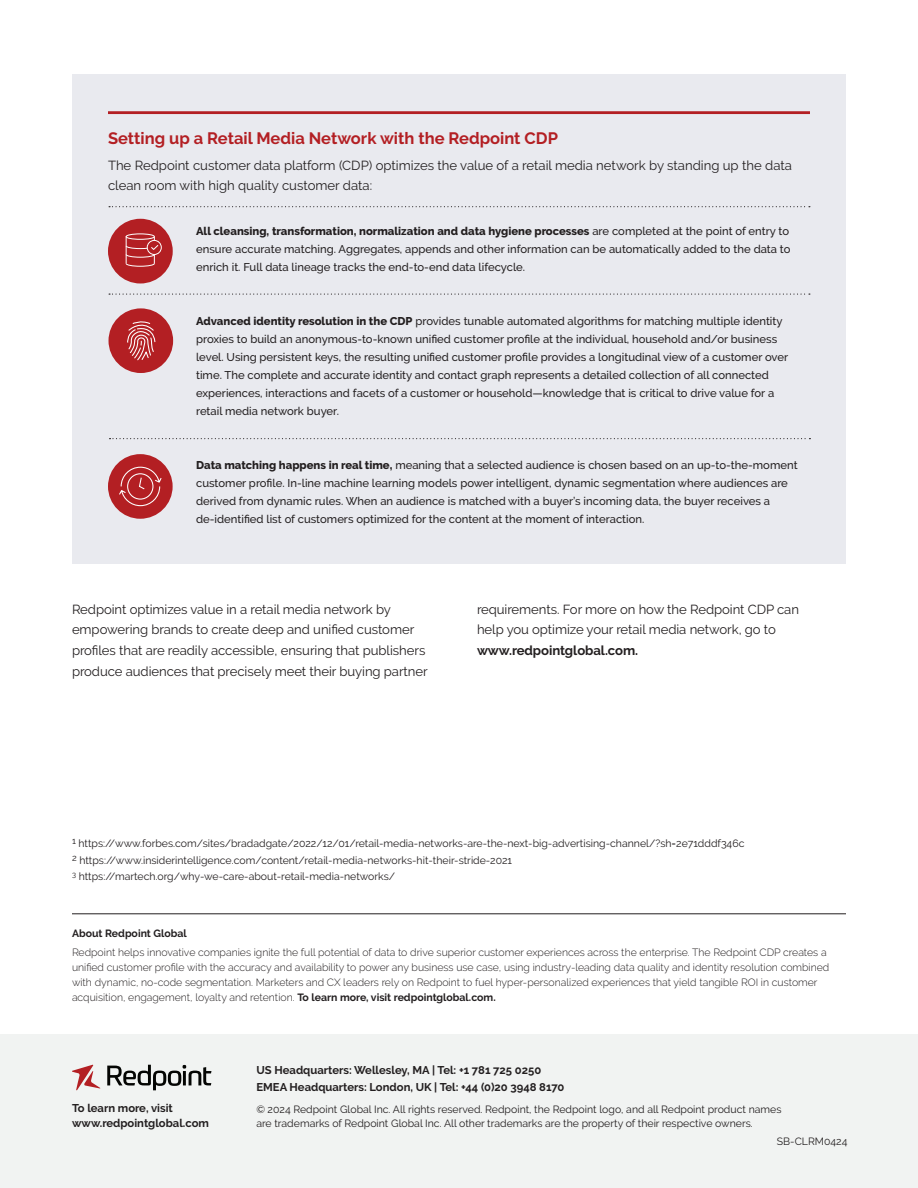
<style>
.page{position:relative;width:918px;height:1188px;background:#fff}
.page>*{position:absolute;margin:0;border:0;box-sizing:border-box;transform-origin:0 0}
.Subhead{font:700 16.5px "Raleway";color:#b31f23}
.Body{font:13.2px/20.7px "Raleway";letter-spacing:-.005em;color:#231f20}
.Chart_text{font:500 11.25px/18px "Raleway";color:#231f20}
.t1{font:700 11.25px/16.5px "Raleway";color:#231f20}
.About_Redpoint_Copy_Block{font:300 10.5px/15px "Raleway";color:#231f20}
.Sub-Title{font:10.5px/13.5px "Raleway";color:#231f20}
.About_Redpoint_Header___Rule{font:700 10.5px "Raleway";color:#231f20}
.s1{font-weight:800}
.s2{font-weight:700}
</style>
<div class="page">
<div style="left:0;top:1034px;width:918px;height:154px;background:#f1f3f2"></div>
<svg style="left:72px;top:1065px;width:28px;height:26px"></svg>
<svg style="left:107px;top:1065px;width:105px;height:25px"></svg>
<hr style="left:72px;top:913px;width:774px;height:1px;background:#231f20">
<div style="left:72px;top:74px;width:774px;height:490px;background:#e9eaef"></div>
<div style="left:108px;top:219px;width:65px;height:65px;background:#b31f23;border-radius:50%"></div>
<div style="left:126px;top:233px;width:29px;height:7px;border:1px solid #fff;border-radius:50%"></div>
<div style="left:147px;top:240px;width:15px;height:15px;border:1px solid #fff;border-radius:50%"></div>
<svg style="left:126px;top:236px;width:33px;height:31px"></svg>
<svg style="left:109px;top:206px;width:701px;height:1px"></svg>
<hr style="left:108px;top:111px;width:702px;height:3px;background:#b31f23">
<svg style="left:109px;top:294px;width:701px;height:1px"></svg>
<svg style="left:110px;top:438px;width:700px;height:1px"></svg>
<div style="left:109px;top:308px;width:64px;height:65px;background:#b31f23;border-radius:50%"></div>
<svg style="left:127px;top:321px;width:29px;height:40px"></svg>
<div style="left:108px;top:454px;width:65px;height:65px;background:#b31f23;border-radius:50%"></div>
<svg style="left:119px;top:466px;width:43px;height:41px"></svg>
<div style="left:127px;top:473px;width:26px;height:27px;border:1px solid #fff;border-radius:50%"></div>
<p class="Subhead" style="left:108px;top:129px;width:452px">Setting up a Retail Media Network with the Redpoint CDP</p>
<p class="Body" style="left:108px;top:155px;width:686px">The Redpoint customer data platform (CDP) optimizes the value of a retail media network by standing up the data clean room with high quality customer data:</p>
<p class="Chart_text" style="left:196px;top:222px;width:596px"><span class="s1">All cleansing, transformation, normalization and data hygiene processes</span> are completed at the point of entry to ensure accurate matching. Aggregates, appends and other information can be automatically added to the data to enrich it. Full data lineage tracks the end-to-end data lifecycle.</p>
<p class="Chart_text" style="left:196px;top:312px;width:594px"><span class="s1">Advanced identity resolution in the CDP</span> provides tunable automated algorithms for matching multiple identity proxies to build an anonymous-to-known unified customer profile at the individual, household and/or business level. Using persistent keys, the resulting unified customer profile provides a longitudinal view of a customer over time. The complete and accurate identity and contact graph represents a detailed collection of all connected experiences, interactions and facets of a customer or household—knowledge that is critical to drive value for a retail media network buyer.</p>
<p class="Chart_text" style="left:196px;top:456px;width:603px"><span class="s1">Data matching happens in real time,</span> meaning that a selected audience is chosen based on an up-to-the-moment customer profile. In-line machine learning models power intelligent, dynamic segmentation where audiences are derived from dynamic rules. When an audience is matched with a buyer’s incoming data, the buyer receives a de-identified list of customers optimized for the content at the moment of interaction.</p>
<p class="Body" style="left:72px;top:599px;width:357px">Redpoint optimizes value in a retail media network by empowering brands to create deep and unified customer profiles that are readily accessible, ensuring that publishers produce audiences that precisely meet their buying partner</p>
<p class="Body" style="left:477px;top:599px;width:324px">requirements. For more on how the Redpoint CDP can help you optimize your retail media network, go to <span class="s2">www.redpointglobal.com.</span></p>
<p class="Sub-Title" style="left:72px;top:837px;width:674px"><sup>1</sup> https://www.forbes.com/sites/bradadgate/2022/12/01/retail-media-networks-are-the-next-big-advertising-channel/?sh=2e71dddf346c</p>
<p class="Sub-Title" style="left:72px;top:853px;width:442px"><sup>2</sup> https://www.insiderintelligence.com/content/retail-media-networks-hit-their-stride-2021</p>
<p class="Sub-Title" style="left:72px;top:870px;width:325px"><sup>3</sup> https://martech.org/why-we-care-about-retail-media-networks/</p>
<p class="About_Redpoint_Header___Rule" style="left:72px;top:927px;width:116px">About Redpoint Global</p>
<p class="About_Redpoint_Copy_Block" style="left:72px;top:945px;width:759px">Redpoint helps innovative companies ignite the full potential of data to drive superior customer experiences across the enterprise. The Redpoint CDP creates a unified customer profile with the accuracy and availability to power any business use case, using industry-leading data quality and identity resolution combined with dynamic, no-code segmentation. Marketers and CX leaders rely on Redpoint to fuel hyper-personalized experiences that yield tangible ROI in customer acquisition, engagement, loyalty and retention. <span class="s2">To learn more, visit redpointglobal.com.</span></p>
<p class="t1" style="left:72px;top:1100px;width:138px;line-height:15px">To learn more, visit www.redpointglobal.com</p>
<p class="t1" style="left:256px;top:1062px;width:309px">US Headquarters: Wellesley, MA | Tel: +1 781 725 0250<br>EMEA Headquarters: London, UK | Tel: +44 (0)20 3948 8170</p>
<p class="Sub-Title" style="left:256px;top:1103px;width:526px">© 2024 Redpoint Global Inc. All rights reserved. Redpoint, the Redpoint logo, and all Redpoint product names are trademarks of Redpoint Global Inc. All other trademarks are the property of their respective owners.</p>
<p class="Sub-Title" style="left:777px;top:1134px;width:72px">SB-CLRM0424</p>
</div>
